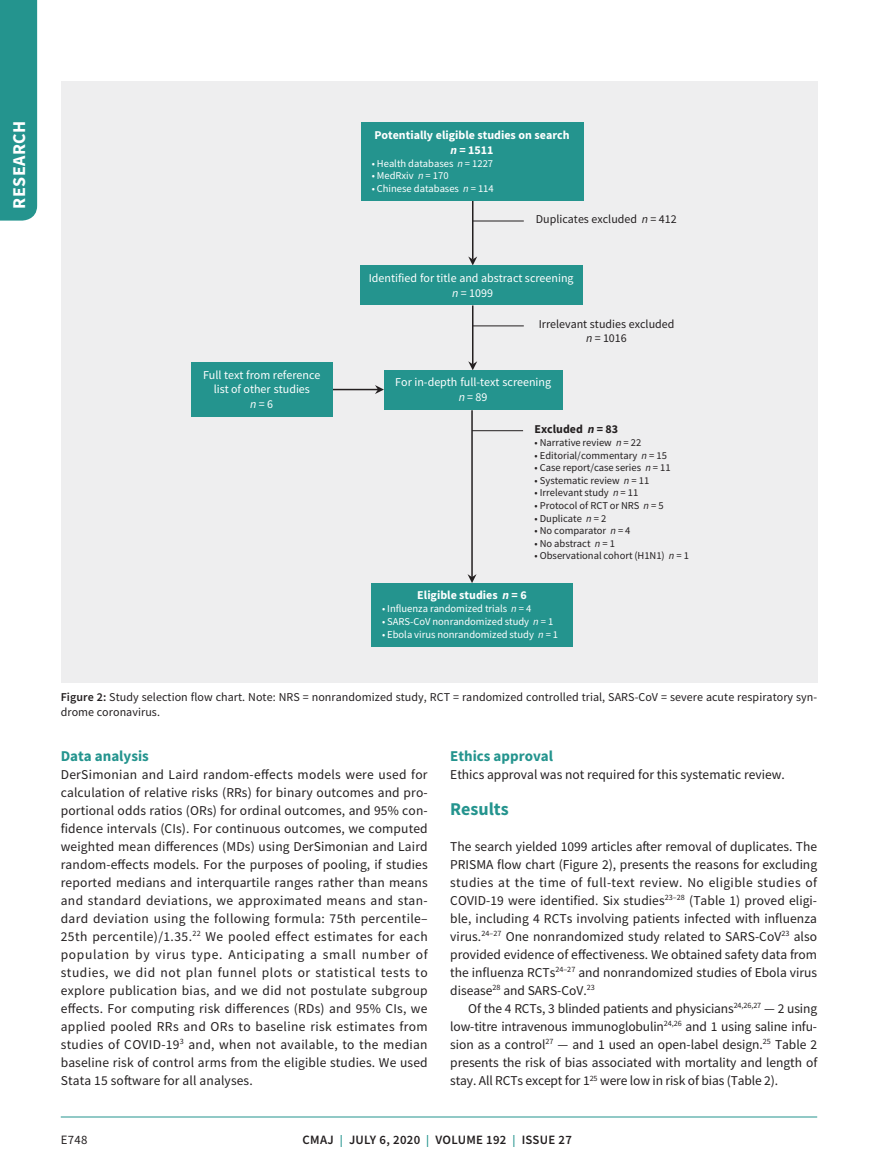
<style>
.page{position:relative;width:878px;height:1175px;background:#fff}
.page>*{position:absolute;margin:0;border:0;box-sizing:border-box;transform-origin:0 0}
.t1{font:700 18px "Source Sans Pro";letter-spacing:.025em;color:#fff}
.t2{font:700 18px "Source Sans Pro";color:#24948e}
.t3{font:700 15px "Source Sans Pro";color:#24948e}
.t4{font:13.5px/18px "Source Sans Pro";color:#231f20;text-align:justify}
.t5{font:600 12.75px "Source Sans Pro";letter-spacing:.025em;color:#231f20}
.t6{font:12.75px "Source Sans Pro";color:#231f20}
.t7{font:12px/14.4px "Source Sans Pro";letter-spacing:.005em;color:#231f20;text-align:center}
.t8{font:12px/14.4px "Source Sans Pro";color:#fff;text-align:center}
.t9{font:700 12px/14.4px "Source Sans Pro";color:#fff;text-align:center}
.t10{font:700 12px "Source Sans Pro";color:#231f20}
.t11{font:10.5px "Source Sans Pro";color:#231f20}
.t12{font:10.5px "Source Sans Pro";color:#fff}
.s1{font-style:italic}
.s2{font-weight:600}
.s3{font-size:12px;color:#24948e}
</style>
<div class="page">
<div style="left:0;top:0;width:37px;height:220px;background:#24948e"></div>
<hr style="left:61px;top:1116px;width:756px;height:1px;background:#24948e">
<div style="left:61px;top:81px;width:756px;height:601px;background:#eeeeef"></div>
<hr style="left:472px;top:221px;width:52px;height:1px;background:#231f20">
<hr style="left:472px;top:201px;width:1px;height:58px;background:#231f20">
<svg style="left:468px;top:256px;width:9px;height:9px"></svg>
<div style="left:361px;top:122px;width:222px;height:79px;background:#24948e"></div>
<div style="left:360px;top:265px;width:222px;height:40px;background:#24948e"></div>
<hr style="left:472px;top:325px;width:52px;height:1px;background:#231f20">
<hr style="left:472px;top:305px;width:1px;height:59px;background:#231f20">
<svg style="left:468px;top:361px;width:9px;height:8px"></svg>
<div style="left:384px;top:369px;width:178px;height:40px;background:#24948e"></div>
<hr style="left:472px;top:430px;width:51px;height:1px;background:#231f20">
<hr style="left:471px;top:410px;width:2px;height:167px;background:#231f20">
<svg style="left:467px;top:574px;width:9px;height:8px"></svg>
<hr style="left:333px;top:389px;width:45px;height:1px;background:#231f20">
<svg style="left:375px;top:385px;width:9px;height:9px"></svg>
<div style="left:191px;top:362px;width:141px;height:55px;background:#24948e"></div>
<div style="left:371px;top:582px;width:202px;height:64px;background:#24948e"></div>
<h1 class="t1" style="left:7px;top:208px;width:89px;rotate:-90deg">RESEARCH</h1>
<p class="t9" style="left:374px;top:129px;width:197px">Potentially eligible studies on search <span class="s1">n</span> = 1511</p>
<p class="t12" style="left:371px;top:156px;width:123px">• Health databases <span class="s1">n</span> = 1227</p>
<p class="t12" style="left:371px;top:169px;width:78px">• MedRxiv <span class="s1">n</span> = 170</p>
<p class="t12" style="left:371px;top:182px;width:124px">• Chinese databases <span class="s1">n</span> = 114</p>
<p class="t8" style="left:203px;top:368px;width:119px">Full text from reference list of other studies<br><span class="s1">n</span> = 6</p>
<p class="t7" style="left:536px;top:212px;width:142px">Duplicates excluded <span class="s1">n</span> = 412</p>
<p class="t8" style="left:368px;top:271px;width:206px">Identified for title and abstract screening <span class="s1">n</span> = 1099</p>
<p class="t7" style="left:538px;top:317px;width:137px">Irrelevant studies excluded <span class="s1">n</span> = 1016</p>
<p class="t8" style="left:395px;top:375px;width:157px">For in-depth full-text screening <span class="s1">n</span> = 89</p>
<p class="t10" style="left:534px;top:424px;width:85px">Excluded <span class="s1">n</span> = 83</p>
<p class="t11" style="left:534px;top:436px;width:108px">• Narrative review <span class="s1">n</span> = 22</p>
<p class="t11" style="left:534px;top:448px;width:134px">• Editorial/commentary <span class="s1">n</span> = 15</p>
<p class="t11" style="left:534px;top:461px;width:138px">• Case report/case series <span class="s1">n</span> = 11</p>
<p class="t11" style="left:534px;top:473px;width:116px">• Systematic review <span class="s1">n</span> = 11</p>
<p class="t11" style="left:534px;top:486px;width:105px">• Irrelevant study <span class="s1">n</span> = 11</p>
<p class="t11" style="left:534px;top:499px;width:131px">• Protocol of RCT or NRS <span class="s1">n</span> = 5</p>
<p class="t11" style="left:534px;top:511px;width:73px">• Duplicate <span class="s1">n</span> = 2</p>
<p class="t11" style="left:534px;top:524px;width:97px">• No comparator <span class="s1">n</span> = 4</p>
<p class="t11" style="left:534px;top:536px;width:82px">• No abstract <span class="s1">n</span> = 1</p>
<p class="t11" style="left:534px;top:549px;width:156px">• Observational cohort (H1N1) <span class="s1">n</span> = 1</p>
<p class="t9" style="left:417px;top:589px;width:111px">Eligible studies <span class="s1">n</span> = 6</p>
<p class="t12" style="left:382px;top:602px;width:151px">• Influenza randomized trials <span class="s1">n</span> = 4</p>
<p class="t12" style="left:382px;top:615px;width:173px">• SARS-CoV nonrandomized study <span class="s1">n</span> = 1</p>
<p class="t12" style="left:382px;top:627px;width:178px">• Ebola virus nonrandomized study <span class="s1">n</span> = 1</p>
<p class="t7" style="left:61px;top:689px;width:758px;line-height:15px;text-align:left"><span class="s2">Figure 2:</span> Study selection flow chart. Note: NRS = nonrandomized study, RCT = randomized controlled trial, SARS-CoV = severe acute respiratory syn&shy;drome coronavirus.</p>
<p class="t3" style="left:61px;top:745px;width:90px">Data analysis</p>
<p class="t4" style="left:61px;top:765px;width:368px">DerSimonian and Laird random-effects models were used for calculation of relative risks (RRs) for binary outcomes and pro&shy;portional odds ratios (ORs) for ordinal outcomes, and 95% con&shy;fidence intervals (CIs). For continuous outcomes, we computed weighted mean differences (MDs) using DerSimonian and Laird random-effects models. For the purposes of pooling, if studies reported medians and interquartile ranges rather than means and standard deviations, we approximated means and stan&shy;dard deviation using the following formula: 75th percentile– 25th percentile)/1.35.<sup>22</sup> We pooled effect estimates for each population by virus type. Anticipating a small number of studies, we did not plan funnel plots or statistical tests to explore publication bias, and we did not postulate subgroup effects. For computing risk differences (RDs) and 95% CIs, we applied pooled RRs and ORs to baseline risk estimates from studies of COVID-19<sup>3</sup> and, when not available, to the median baseline risk of control arms from the eligible studies. We used Stata 15 software for all analyses.</p>
<p class="t3" style="left:450px;top:745px;width:104px">Ethics approval</p>
<p class="t4" style="left:450px;top:765px;width:336px">Ethics approval was not required for this systematic review.</p>
<h1 class="t2" style="left:450px;top:796px;width:60px">Results</h1>
<p class="t4" style="left:450px;top:837px;width:368px">The search yielded 1099 articles after removal of duplicates. The PRISMA flow chart (Figure 2), presents the reasons for excluding studies at the time of full-text review. No eligible studies of COVID-19 were identified. Six studies<sup>23–28</sup> (Table 1) proved eligi&shy;ble, including 4 RCTs involving patients infected with influenza virus.<sup>24–27</sup> One nonrandomized study related to SARS-CoV<sup>23</sup> also provided evidence of effectiveness. We obtained safety data from the influenza RCTs<sup>24–27</sup> and nonrandomized studies of Ebola virus disease<sup>28</sup> and SARS-CoV.<sup>23</sup></p>
<p class="t4" style="left:450px;top:999px;width:368px;text-indent:18px">Of the 4 RCTs, 3 blinded patients and physicians<sup>24,26,27</sup> — 2 using low-titre intravenous immunoglobulin<sup>24,26</sup> and 1 using saline infu&shy;sion as a control<sup>27</sup> — and 1 used an open-label design.<sup>25</sup> Table 2 presents the risk of bias associated with mortality and length of stay. All RCTs except for 1<sup>25</sup> were low in risk of bias (Table 2).</p>
<p class="t6" style="left:61px;top:1132px;width:28px">E748</p>
<p class="t5" style="left:302px;top:1131px;width:271px">CMAJ <span class="s3">|</span> JULY 6, 2020 <span class="s3">|</span> VOLUME 192 <span class="s3">|</span> ISSUE 27</p>
</div>
